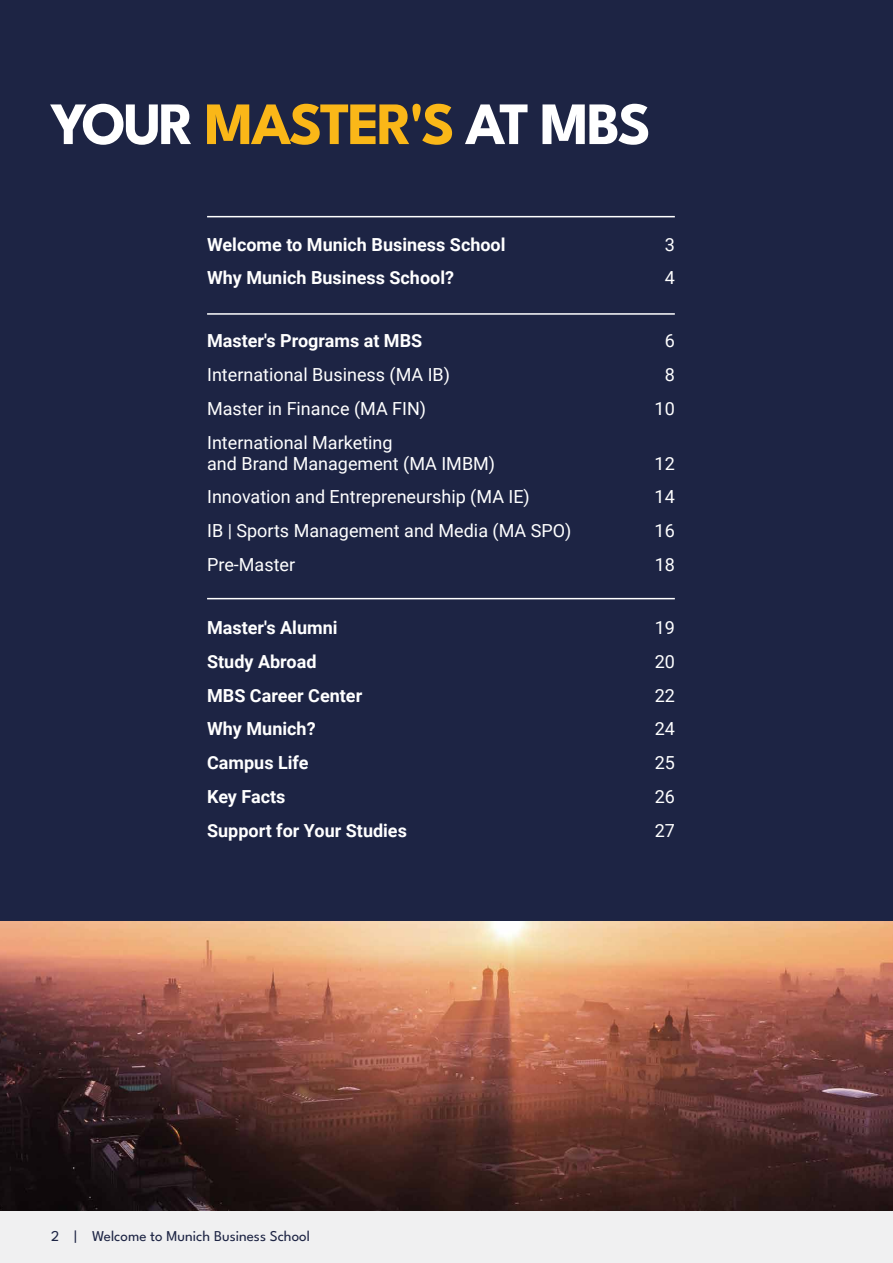
<style>
.page{position:relative;width:893px;height:1263px;background:#fff}
.page>*{position:absolute;margin:0;border:0;box-sizing:border-box;transform-origin:0 0}
.t1{font:700 60px "League Spartan";letter-spacing:-.045em;color:#fff}
.t2{font:18px/21px "Roboto";color:#fff}
.t3{font:700 18px "Roboto";color:#fff}
.t4{font:15px "League Spartan";color:#1d2444}
.s1{color:#fab718}
</style>
<div class="page">
<div style="left:0;top:0;width:893px;height:922px;background:#1d2444"></div>
<div style="left:0;top:1212px;width:893px;height:51px;background:#f0f0f1"></div>
<img style="left:0;top:922px;width:893px;height:289px">
<hr style="left:207px;top:216px;width:468px;height:1px;background:#fff">
<hr style="left:207px;top:313px;width:468px;height:2px;background:#fff">
<hr style="left:207px;top:598px;width:468px;height:1px;background:#fff">
<h1 class="t1" style="left:51px;top:77px;width:601px">YOUR <span class="s1">MASTER'S</span> AT MBS</h1>
<p class="t3" style="left:207px;top:232px;width:300px">Welcome to Munich Business School</p>
<p class="t2" style="left:665px;top:233px;width:12px">3</p>
<p class="t3" style="left:207px;top:265px;width:248px">Why Munich Business School?</p>
<p class="t2" style="left:665px;top:267px;width:12px">4</p>
<p class="t3" style="left:207px;top:328px;width:217px">Master's Programs at MBS</p>
<p class="t2" style="left:665px;top:330px;width:12px">6</p>
<p class="t2" style="left:207px;top:364px;width:244px">International Business (MA IB)</p>
<p class="t2" style="left:665px;top:364px;width:12px">8</p>
<p class="t2" style="left:207px;top:397px;width:221px">Master in Finance (MA FIN)</p>
<p class="t2" style="left:655px;top:397px;width:22px">10</p>
<p class="t2" style="left:207px;top:431px;width:290px">International Marketing<br>and Brand Management (MA IMBM)</p>
<p class="t2" style="left:655px;top:452px;width:22px">12</p>
<p class="t2" style="left:207px;top:486px;width:324px">Innovation and Entrepreneurship (MA IE)</p>
<p class="t2" style="left:655px;top:486px;width:22px">14</p>
<p class="t2" style="left:207px;top:520px;width:366px">IB | Sports Management and Media (MA SPO)</p>
<p class="t2" style="left:655px;top:520px;width:22px">16</p>
<p class="t2" style="left:207px;top:553px;width:90px">Pre-Master</p>
<p class="t2" style="left:655px;top:553px;width:22px">18</p>
<p class="t3" style="left:207px;top:615px;width:132px">Master's Alumni</p>
<p class="t2" style="left:655px;top:616px;width:22px">19</p>
<p class="t3" style="left:207px;top:649px;width:111px">Study Abroad</p>
<p class="t2" style="left:655px;top:650px;width:22px">20</p>
<p class="t3" style="left:207px;top:682px;width:157px">MBS Career Center</p>
<p class="t2" style="left:655px;top:684px;width:22px">22</p>
<p class="t3" style="left:207px;top:716px;width:110px">Why Munich?</p>
<p class="t2" style="left:655px;top:718px;width:22px">24</p>
<p class="t3" style="left:207px;top:750px;width:103px">Campus Life</p>
<p class="t2" style="left:655px;top:751px;width:22px">25</p>
<p class="t3" style="left:207px;top:784px;width:80px">Key Facts</p>
<p class="t2" style="left:655px;top:785px;width:22px">26</p>
<p class="t3" style="left:207px;top:817px;width:201px">Support for Your Studies</p>
<p class="t2" style="left:655px;top:819px;width:22px">27</p>
<p class="t4" style="left:51px;top:1224px;width:260px">2 | Welcome to Munich Business School</p>
</div>
